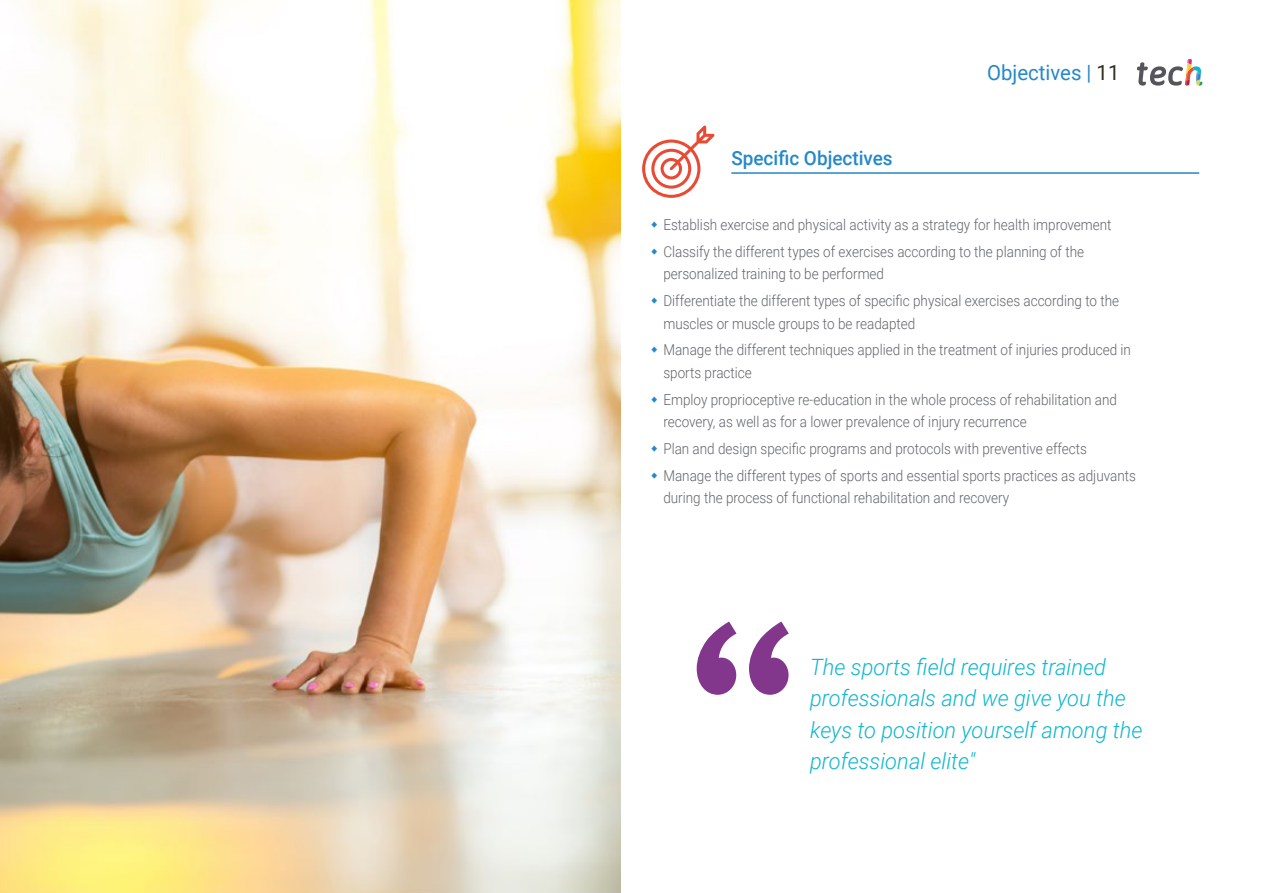
<style>
.page{position:relative;width:1263px;height:893px;background:#fff}
.page>*{position:absolute;margin:0;border:0;box-sizing:border-box;transform-origin:0 0}
.t1{font:italic 300 22.5px/31.5px "Roboto";color:#0fb6cf}
.t2{font:21px "Roboto";color:#2488c9}
.t3{font:500 19.5px "Roboto";color:#2488c9}
.t4{font:300 15px/26.7px "Roboto";color:#61646a;scale:.9 1}
.s1{color:#312e20}
</style>
<div class="page">
<img style="left:0;top:0;width:621px;height:893px">
<svg style="left:1137px;top:59px;width:65px;height:27px"></svg>
<svg style="left:697px;top:621px;width:92px;height:74px"></svg>
<svg style="left:642px;top:125px;width:72px;height:73px"></svg>
<hr style="left:731px;top:173px;width:468px;height:1px;background:#2488c9">
<h3 class="t3" style="left:731px;top:144px;width:163px">Specific Objectives</h3>
<h2 class="t2" style="left:987px;top:57px;width:134px">Objectives | <span class="s1">11</span></h2>
<p class="t4" style="left:663px;top:211px;width:499px">Establish exercise and physical activity as a strategy for health improvement<br>Classify the different types of exercises according to the planning of the</p>
<p class="t4" style="left:663px;top:260px;width:508px">personalized training to be performed<br>Differentiate the different types of specific physical exercises according to the</p>
<p class="t4" style="left:663px;top:309px;width:521px">muscles or muscle groups to be readapted<br>Manage the different techniques applied in the treatment of injuries produced in</p>
<p class="t4" style="left:663px;top:359px;width:505px">sports practice<br>Employ proprioceptive re-education in the whole process of rehabilitation and</p>
<p class="t4" style="left:663px;top:408px;width:527px">recovery, as well as for a lower prevalence of injury recurrence<br>Plan and design specific programs and protocols with preventive effects<br>Manage the different types of sports and essential sports practices as adjuvants</p>
<p class="t4" style="left:663px;top:484px;width:386px">during the process of functional rehabilitation and recovery</p>
<h1 class="t1" style="left:810px;top:650px;width:334px">The sports field requires trained professionals and we give you the keys to position yourself among the professional elite"</h1>
</div>
